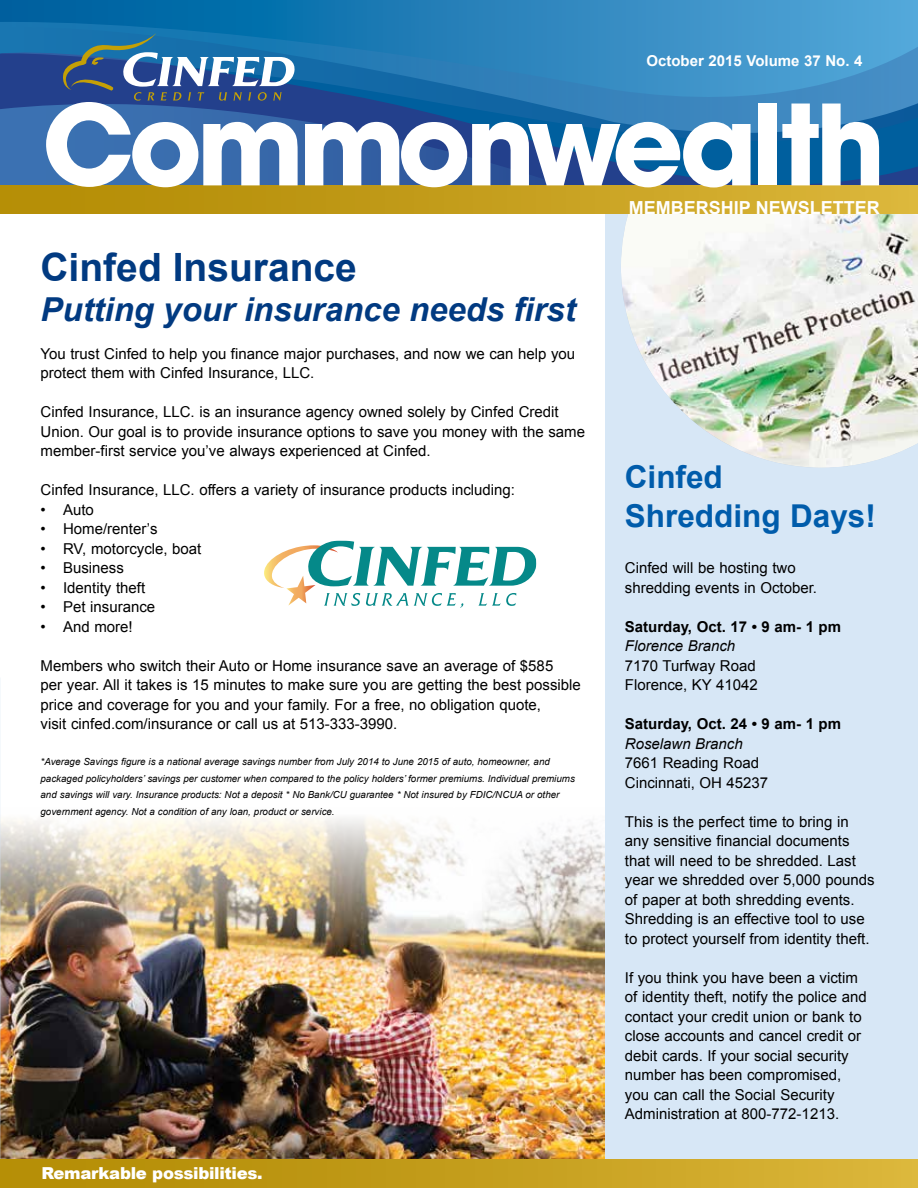
<style>
.page{position:relative;width:918px;height:1188px;background:#fff}
.page>*{position:absolute;margin:0;border:0;box-sizing:border-box;transform-origin:0 0}
.t1{font:700 110.7px "Avant Garde";letter-spacing:-.05em;color:#fff}
.t2{font:700 39px "Arial";color:#013a81}
.t3{font:italic 700 33px "Arial";color:#013a81}
.t4{font:700 31.5px/39px "Arial";color:#005cab}
.t5{font:700 18px "Arial";color:#fff}
.t6{font:900 16.5px "Arial";letter-spacing:-.02em;color:#fff}
.t7{font:15px/19.5px "Arial";color:#000}
.t8{font:700 15px "Arial";color:#000}
.t9{font:italic 15px "Arial";color:#000}
.t10{font:700 15px "Arial";color:#fff}
.t11{font:italic 9.75px/16.5px "Arial";color:#000}
</style>
<div class="page">
<div style="left:605px;top:78px;width:313px;height:1101px;background:#d7e7f6"></div>
<img style="left:621px;top:256px;width:297px;height:212px">
<img style="left:0;top:809px;width:605px;height:350px">
<svg style="left:614px;top:142px;width:304px;height:114px;background:#79a4c4"></svg>
<svg style="left:0;top:142px;width:614px;height:43px;background:#315fa3"></svg>
<svg style="left:0;top:0;width:918px;height:142px;background:#2b78b4"></svg>
<svg style="left:63px;top:33px;width:232px;height:68px;background:#4877a3"></svg>
<div style="left:0;top:185px;width:918px;height:29px;background:linear-gradient(to right,#b08901,#dab539)"></div>
<svg style="left:0;top:54px;width:1px;height:29px"></svg>
<svg style="left:264px;top:541px;width:272px;height:67px"></svg>
<div style="left:0;top:1159px;width:918px;height:29px;background:linear-gradient(to right,#b18901,#dab539)"></div>
<p class="t10" style="left:646px;top:51px;width:218px">October 2015 Volume 37 No. 4</p>
<h1 class="t1" style="left:42px;top:73px;width:845px">Commonwealth</h1>
<p class="t5" style="left:629px;top:196px;width:253px">Membership Newsletter</p>
<h2 class="t2" style="left:40px;top:241px;width:318px">Cinfed Insurance</h2>
<h3 class="t3" style="left:40px;top:288px;width:537px">Putting your insurance needs first</h3>
<p class="t7" style="left:41px;top:344px;width:536px">You trust Cinfed to help you finance major purchases, and now we can help you protect them with Cinfed Insurance, LLC.</p>
<p class="t7" style="left:41px;top:402px;width:546px">Cinfed Insurance, LLC. is an insurance agency owned solely by Cinfed Credit<br>Union. Our goal is to provide insurance options to save you money with the same member-first service you’ve always experienced at Cinfed.</p>
<p class="t7" style="left:41px;top:480px;width:476px">Cinfed Insurance, LLC. offers a variety of insurance products including:</p>
<p class="t7" style="left:41px;top:500px;width:55px">• Auto</p>
<p class="t7" style="left:41px;top:519px;width:118px">• Home/renter’s</p>
<p class="t7" style="left:41px;top:539px;width:162px">• RV, motorcycle, boat</p>
<p class="t7" style="left:41px;top:558px;width:85px">• Business</p>
<p class="t7" style="left:41px;top:578px;width:106px">• Identity theft</p>
<p class="t7" style="left:41px;top:597px;width:116px">• Pet insurance</p>
<p class="t7" style="left:41px;top:617px;width:94px">• And more!</p>
<p class="t7" style="left:41px;top:656px;width:542px">Members who switch their Auto or Home insurance save an average of $585<br>per year. All it takes is 15 minutes to make sure you are getting the best possible price and coverage for you and your family. For a free, no obligation quote,<br>visit cinfed.com/insurance or call us at 513-333-3990.</p>
<p class="t11" style="left:41px;top:754px;width:536px">*Average Savings figure is a national average savings number from July 2014 to June 2015 of auto, homeowner, and packaged policyholders’ savings per customer when compared to the policy holders’ former premiums. Individual premiums and savings will vary. Insurance products: Not a deposit * No Bank/CU guarantee * Not insured by FDIC/NCUA or other government agency. Not a condition of any loan, product or service.</p>
<p class="t6" style="left:41px;top:1161px;width:223px">Remarkable possibilities.</p>
<h3 class="t4" style="left:625px;top:458px;width:253px">Cinfed<br>Shredding Days!</h3>
<p class="t7" style="left:625px;top:559px;width:194px">Cinfed will be hosting two shredding events in October.</p>
<p class="t8" style="left:625px;top:617px;width:218px">Saturday, Oct. 17 • 9 am- 1 pm</p>
<p class="t9" style="left:625px;top:636px;width:112px">Florence Branch</p>
<p class="t7" style="left:625px;top:656px;width:135px">7170 Turfway Road<br>Florence, KY 41042</p>
<p class="t8" style="left:625px;top:714px;width:218px">Saturday, Oct. 24 • 9 am- 1 pm</p>
<p class="t9" style="left:625px;top:734px;width:119px">Roselawn Branch</p>
<p class="t7" style="left:625px;top:754px;width:145px">7661 Reading Road<br>Cincinnati, OH 45237</p>
<p class="t7" style="left:625px;top:812px;width:251px">This is the perfect time to bring in any sensitive financial documents that will need to be shredded. Last year we shredded over 5,000 pounds of paper at both shredding events.<br>Shredding is an effective tool to use to protect yourself from identity theft.</p>
<p class="t7" style="left:625px;top:968px;width:243px">If you think you have been a victim of identity theft, notify the police and contact your credit union or bank to close accounts and cancel credit or debit cards. If your social security number has been compromised, you can call the Social Security Administration at 800-772-1213.</p>
</div>
